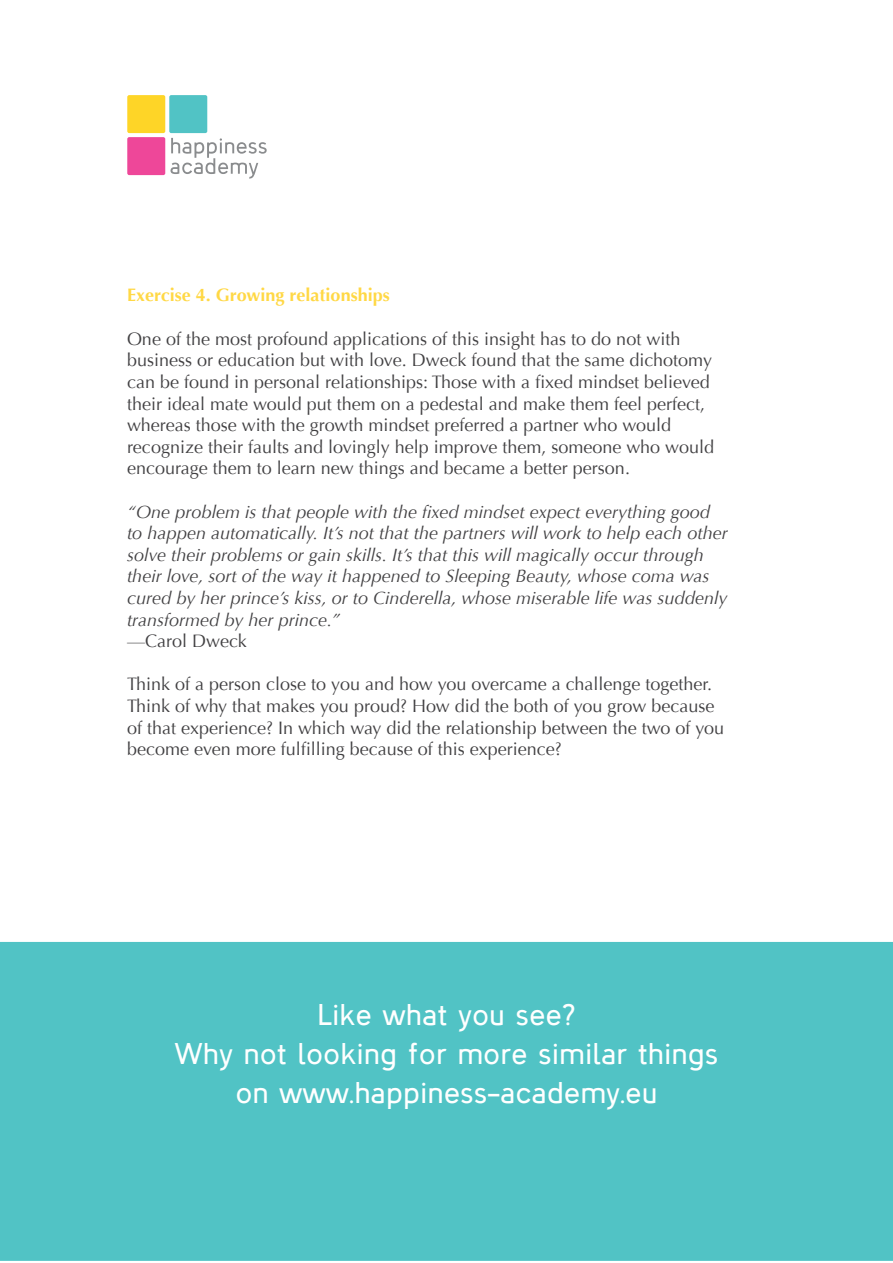
<style>
.page{position:relative;width:893px;height:1263px;background:#fff}
.page>*{position:absolute;margin:0;border:0;box-sizing:border-box;transform-origin:0 0}
.t1{font:30px/39px "Fonce Sans";color:#fff;text-align:center}
.t2{font:18px/21.6px "Optima";color:#414042}
.t3{font:italic 18px/21.6px "Optima";color:#414042}
.t4{font:700 18px "Optima";color:#ffd845}
</style>
<div class="page">
<div style="left:127px;top:137px;width:38px;height:38px;background:#ee4799;border-radius:2px"></div>
<div style="left:169px;top:95px;width:38px;height:38px;background:#51c3c5;border-radius:2px"></div>
<div style="left:127px;top:95px;width:38px;height:38px;background:#fed527;border-radius:2px"></div>
<svg style="left:171px;top:138px;width:96px;height:41px"></svg>
<div style="left:0;top:942px;width:893px;height:319px;background:#51c3c5"></div>
<p class="t4" style="left:127px;top:285px;width:264px">Exercise 4. Growing relationships</p>
<p class="t2" style="left:127px;top:328px;width:589px">One of the most profound applications of this insight has to do not with business or education but with love. Dweck found that the same dichotomy can be found in personal relationships: Those with a fixed mindset believed their ideal mate would put them on a pedestal and make them feel perfect, whereas those with the growth mindset preferred a partner who would recognize their faults and lovingly help improve them, someone who would encourage them to learn new things and became a better person.</p>
<p class="t3" style="left:127px;top:501px;width:602px">“One problem is that people with the fixed mindset expect everything good to happen automatically. It’s not that the partners will work to help each other solve their problems or gain skills. It’s that this will magically occur through their love, sort of the way it happened to Sleeping Beauty, whose coma was cured by her prince’s kiss, or to Cinderella, whose miserable life was suddenly transformed by her prince.”</p>
<p class="t2" style="left:127px;top:630px;width:121px">—Carol Dweck</p>
<p class="t2" style="left:127px;top:674px;width:599px">Think of a person close to you and how you overcame a challenge together.<br>Think of why that makes you proud? How did the both of you grow because of that experience? In which way did the relationship between the two of you become even more fulfilling because of this experience?</p>
<h1 class="t1" style="left:175px;top:994px;width:545px">Like what you see?<br>Why not looking for more similar things on www.happiness-academy.eu</h1>
</div>
